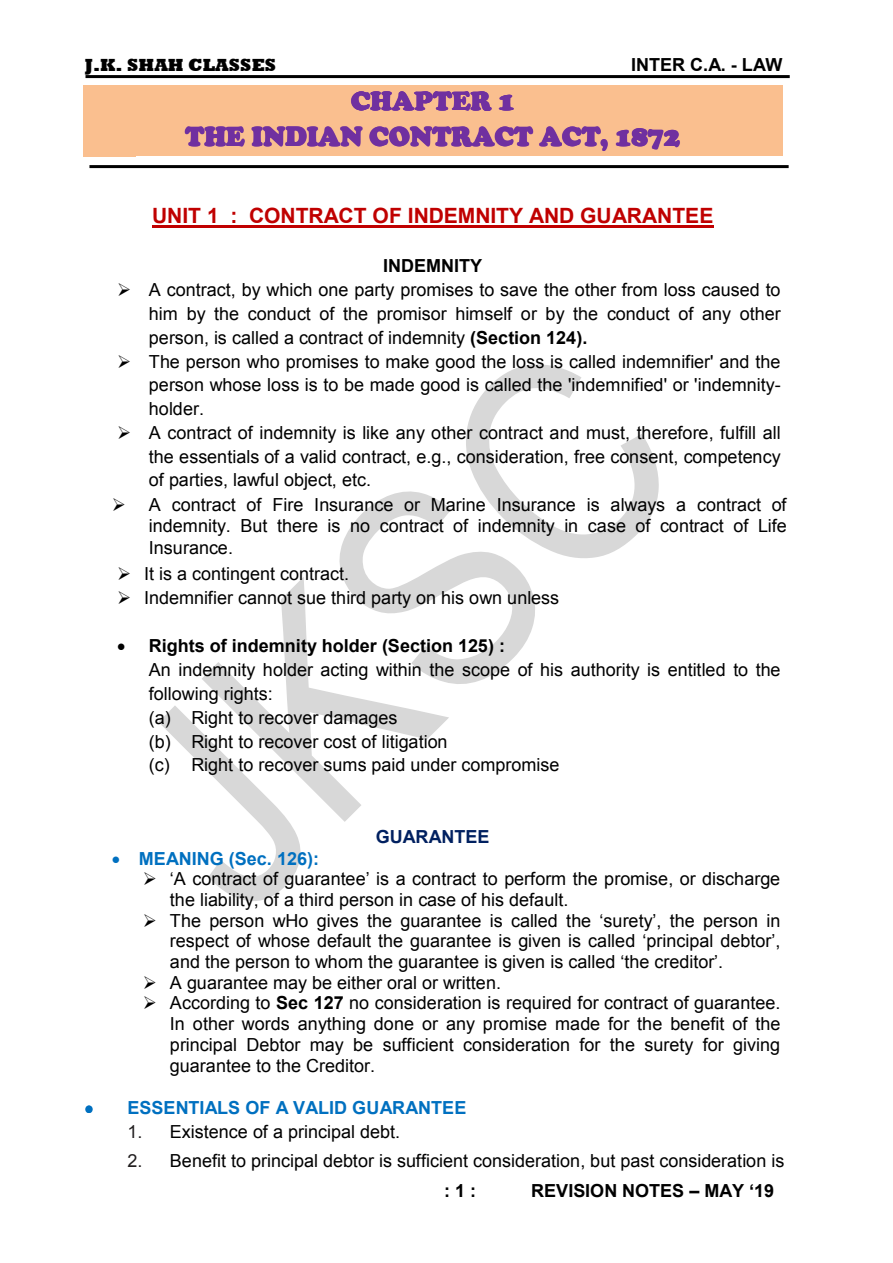
<style>
.page{position:relative;width:893px;height:1263px;background:#fff}
.page>*{position:absolute;margin:0;border:0;box-sizing:border-box;transform-origin:0 0}
.t1{font:900 27px/35.7px "Cooper";color:#7030a0;text-align:center}
.t2{font:700 21px "Arial";letter-spacing:-.005em;color:#c00000}
.t3{font:18px/23.9px "Arial";color:#000}
.t4{font:700 18px "Arial";color:#000}
.t5{font:700 18px "Arial";color:#0070c0}
.t6{font:800 18px "Rockwell";color:#000}
.t7{font:700 18px "Arial";color:#002060}
.s1{font-weight:700}
.s2{color:#0070c0}
.s3{font-weight:700;color:#0070c0}
.s4{color:#221f20}
</style>
<div class="page">
<svg style="left:202px;top:577px;width:247px;height:245px"></svg>
<svg style="left:338px;top:364px;width:321px;height:321px"></svg>
<hr style="left:86px;top:75px;width:704px;height:3px;background:#000">
<div style="left:83px;top:85px;width:699px;height:36px;background:#fabf8f"></div>
<div style="left:83px;top:121px;width:699px;height:35px;background:#fabf8f"></div>
<hr style="left:152px;top:226px;width:561px;height:2px;background:#c00000">
<hr style="left:89px;top:165px;width:700px;height:3px;background:#000">
<svg style="left:159px;top:705px;width:143px;height:196px"></svg>
<p class="t6" style="left:85px;top:59px;width:193px">J.K. SHAH CLASSES</p>
<p class="t4" style="left:631px;top:58px;width:153px">INTER C.A. - LAW</p>
<p class="t1" style="left:186px;top:85px;width:496px">CHAPTER 1<br>THE INDIAN CONTRACT ACT, 1872</p>
<p class="t2" style="left:152px;top:208px;width:563px">UNIT 1 : CONTRACT OF INDEMNITY AND GUARANTEE</p>
<p class="t3" style="left:149px;top:256px;width:639px;text-indent:234px"><span class="s1">INDEMNITY<br></span>A contract, by which one party promises to save the other from loss caused to him by the conduct of the promisor himself or by the conduct of any other person, is called a contract of indemnity <span class="s1">(Section 124).<br></span>The person who promises to make good the loss is called indemnifier' and the person whose loss is to be made good is called the 'indemnified' or 'indemnity&shy;holder.<br>A contract of indemnity is like any other contract and must, therefore, fulfill all the essentials of a valid contract, e.g., consideration, free consent, competency of parties, lawful object, etc.<br>A contract of Fire Insurance or Marine Insurance is always a contract of</p>
<p class="t3" style="left:149px;top:517px;width:639px;line-height:21.6px">indemnity. But there is no contract of indemnity in case of contract of Life<br>Insurance.</p>
<p class="t3" style="left:144px;top:563px;width:417px">It is a contingent contract.<br>Indemnifier cannot sue third party on his own unless</p>
<p class="t3" style="left:149px;top:635px;width:633px;text-indent:-32px">• <span class="s1">Rights of indemnity holder (Section 125) :<br></span>An indemnity holder acting within the scope of his authority is entitled to the following rights:<br>(a) Right to recover damages<br>(b) Right to recover cost of litigation<br>(c) Right to recover sums paid under compromise</p>
<p class="t7" style="left:376px;top:829px;width:115px">GUARANTEE</p>
<p class="t3" style="left:170px;top:849px;width:612px;line-height:20.7px;text-indent:-58px"><span class="s2">•</span> <span class="s3">MEANING (Sec. 126):<br></span>‘A contract of guarantee’ is a contract to perform the promise, or discharge the liability, of a third person in case of his default.<br>The person wHo gives the guarantee is called the ‘surety’, the person in respect of whose default the guarantee is given is called ‘principal debtor’, and the person to whom the guarantee is given is called ‘the creditor’.<br>A guarantee may be either oral or written.<br>According to <span class="s1">Sec 127</span> no consideration is required for contract of guarantee.<br>In other words anything done or any promise made for the benefit of the principal Debtor may be sufficient consideration for the surety for giving guarantee to the Creditor.</p>
<p class="t5" style="left:85px;top:1101px;width:383px">• ESSENTIALS OF A VALID GUARANTEE</p>
<p class="t3" style="left:127px;top:1121px;width:274px"><span class="s4">1.</span> Existence of a principal debt.</p>
<p class="t3" style="left:127px;top:1151px;width:658px"><span class="s4">2.</span> Benefit to principal debtor is sufficient consideration, but past consideration is</p>
<p class="t4" style="left:444px;top:1184px;width:34px">: 1 :</p>
<p class="t4" style="left:531px;top:1184px;width:244px">REVISION NOTES – MAY ‘19</p>
</div>
